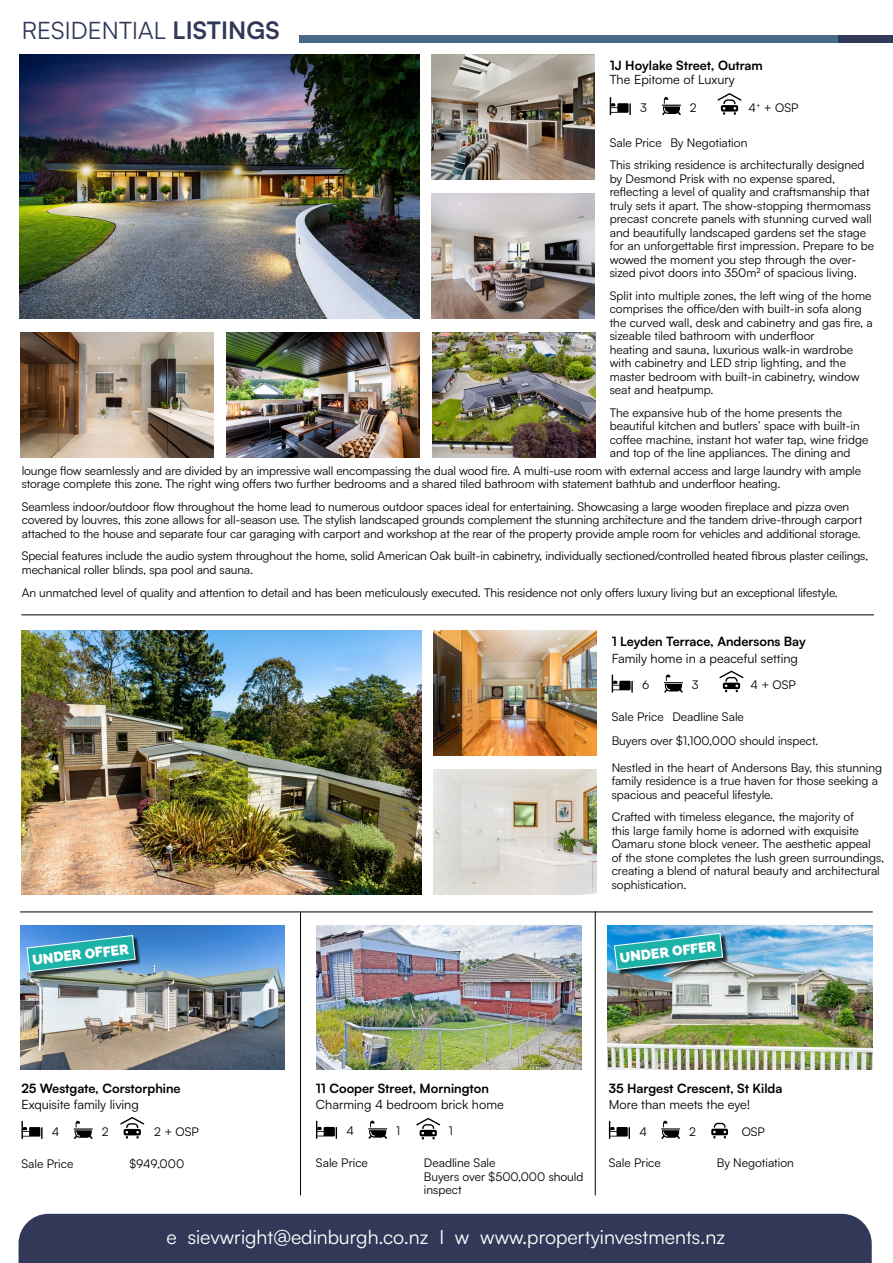
<style>
.page{position:relative;width:893px;height:1263px;background:#fff}
.page>*{position:absolute;margin:0;border:0;box-sizing:border-box;transform-origin:0 0}
.t1{font:24px "Satoshi";letter-spacing:.005em;color:#323857}
.t2{font:19.5px "Satoshi";color:#fff}
.t3{font:800 14.1px "Raleway";color:#fff}
.t4{font:700 12.75px "Satoshi";color:#000}
.t5{font:12.75px "Satoshi";color:#000}
.t6{font:12px/13.5px "Satoshi";letter-spacing:-.005em;color:#000}
.s1{font-weight:700}
</style>
<div class="page">
<svg style="left:120px;top:1117px;width:24px;height:21px"></svg>
<img style="left:20px;top:925px;width:265px;height:145px">
<svg style="left:74px;top:1121px;width:19px;height:18px"></svg>
<svg style="left:21px;top:1121px;width:22px;height:18px"></svg>
<div style="left:19px;top:1214px;width:853px;height:49px;background:#323857"></div>
<div style="left:299px;top:35px;width:540px;height:8px;background:#4a6986"></div>
<div style="left:839px;top:35px;width:54px;height:8px;background:#323857"></div>
<div style="left:28px;top:936px;width:114px;height:42px;background:#000;opacity:.75"></div>
<svg style="left:26px;top:934px;width:110px;height:39px"></svg>
<img style="left:20px;top:54px;width:400px;height:265px">
<svg style="left:717px;top:93px;width:25px;height:22px"></svg>
<svg style="left:662px;top:97px;width:19px;height:18px"></svg>
<svg style="left:610px;top:97px;width:21px;height:18px"></svg>
<img style="left:431px;top:194px;width:163px;height:125px">
<img style="left:431px;top:54px;width:163px;height:125px">
<img style="left:22px;top:630px;width:400px;height:265px">
<svg style="left:719px;top:671px;width:25px;height:21px"></svg>
<svg style="left:664px;top:674px;width:19px;height:19px"></svg>
<svg style="left:612px;top:674px;width:21px;height:19px"></svg>
<img style="left:433px;top:770px;width:163px;height:125px">
<img style="left:433px;top:630px;width:163px;height:125px">
<hr style="left:21px;top:614px;width:853px;height:1px;background:#000">
<hr style="left:595px;top:911px;width:1px;height:284px;background:#000">
<hr style="left:300px;top:912px;width:1px;height:283px;background:#000">
<img style="left:316px;top:925px;width:265px;height:145px">
<svg style="left:368px;top:1120px;width:19px;height:19px"></svg>
<svg style="left:316px;top:1121px;width:21px;height:18px"></svg>
<svg style="left:416px;top:1118px;width:24px;height:21px"></svg>
<img style="left:608px;top:925px;width:264px;height:145px">
<svg style="left:661px;top:1121px;width:19px;height:18px"></svg>
<svg style="left:711px;top:1123px;width:17px;height:15px"></svg>
<svg style="left:609px;top:1121px;width:21px;height:18px"></svg>
<div style="left:615px;top:934px;width:114px;height:42px;background:#000;opacity:.75"></div>
<svg style="left:613px;top:932px;width:111px;height:38px"></svg>
<hr style="left:20px;top:911px;width:853px;height:1px;background:#000">
<img style="left:226px;top:332px;width:194px;height:125px">
<img style="left:432px;top:332px;width:163px;height:125px">
<img style="left:21px;top:332px;width:193px;height:125px">
<h1 class="t1" style="left:22px;top:14px;width:259px">RESIDENTIAL <span class="s1">LISTINGS</span></h1>
<p class="t4" style="left:610px;top:56px;width:155px">1J Hoylake Street, Outram</p>
<p class="t5" style="left:610px;top:71px;width:127px">The Epitome of Luxury</p>
<p class="t6" style="left:640px;top:100px;width:8px">3</p>
<p class="t6" style="left:690px;top:100px;width:8px">2</p>
<p class="t6" style="left:748px;top:100px;width:52px">4<sup>+</sup> + OSP</p>
<p class="t6" style="left:610px;top:131px;width:256px;line-height:22.5px">Sale Price By Negotiation<br>This striking residence is architecturally designed</p>
<p class="t6" style="left:610px;top:171px;width:266px">by Desmond Prisk with no expense spared, reflecting a level of quality and craftsmanship that truly sets it apart. The show-stopping thermomass precast concrete panels with stunning curved wall and beautifully landscaped gardens set the stage for an unforgettable first impression. Prepare to be wowed the moment you step through the over&shy;sized pivot doors into 350m² of spacious living.</p>
<p class="t6" style="left:610px;top:288px;width:265px">Split into multiple zones, the left wing of the home comprises the office/den with built-in sofa along the curved wall, desk and cabinetry and gas fire, a sizeable tiled bathroom with underfloor<br>heating and sauna, luxurious walk-in wardrobe with cabinetry and LED strip lighting, and the master bedroom with built-in cabinetry, window seat and heatpump.</p>
<p class="t6" style="left:610px;top:405px;width:260px">The expansive hub of the home presents the beautiful kitchen and butlers’ space with built-in coffee machine, instant hot water tap, wine fridge and top of the line appliances. The dining and</p>
<p class="t6" style="left:22px;top:463px;width:841px">lounge flow seamlessly and are divided by an impressive wall encompassing the dual wood fire. A multi-use room with external access and large laundry with ample storage complete this zone. The right wing offers two further bedrooms and a shared tiled bathroom with statement bathtub and underfloor heating.</p>
<p class="t6" style="left:22px;top:499px;width:842px">Seamless indoor/outdoor flow throughout the home lead to numerous outdoor spaces ideal for entertaining. Showcasing a large wooden fireplace and pizza oven covered by louvres, this zone allows for all-season use. The stylish landscaped grounds complement the stunning architecture and the tandem drive-through carport attached to the house and separate four car garaging with carport and workshop at the rear of the property provide ample room for vehicles and additional storage.</p>
<p class="t6" style="left:22px;top:549px;width:848px">Special features include the audio system throughout the home, solid American Oak built-in cabinetry, individually sectioned/controlled heated fibrous plaster ceilings, mechanical roller blinds, spa pool and sauna.</p>
<p class="t6" style="left:22px;top:585px;width:818px">An unmatched level of quality and attention to detail and has been meticulously executed. This residence not only offers luxury living but an exceptional lifestyle.</p>
<p class="t4" style="left:612px;top:632px;width:196px">1 Leyden Terrace, Andersons Bay</p>
<p class="t5" style="left:612px;top:650px;width:188px">Family home in a peaceful setting</p>
<p class="t6" style="left:642px;top:678px;width:9px">6</p>
<p class="t6" style="left:692px;top:678px;width:8px">3</p>
<p class="t6" style="left:750px;top:678px;width:47px">4 + OSP</p>
<p class="t6" style="left:612px;top:705px;width:208px;line-height:23.4px">Sale Price Deadline Sale<br>Buyers over $1,100,000 should inspect.</p>
<p class="t6" style="left:612px;top:760px;width:272px">Nestled in the heart of Andersons Bay, this stunning family residence is a true haven for those seeking a spacious and peaceful lifestyle.</p>
<p class="t6" style="left:612px;top:809px;width:274px">Crafted with timeless elegance, the majority of<br>this large family home is adorned with exquisite Oamaru stone block veneer. The aesthetic appeal<br>of the stone completes the lush green surroundings, creating a blend of natural beauty and architectural sophistication.</p>
<p class="t3" style="left:32px;top:952px;width:98px;rotate:-7deg">UNDER OFFER</p>
<p class="t3" style="left:619px;top:950px;width:98px;rotate:-7deg">UNDER OFFER</p>
<p class="t4" style="left:21px;top:1079px;width:161px">25 Westgate, Corstorphine</p>
<p class="t5" style="left:21px;top:1096px;width:119px">Exquisite family living</p>
<p class="t4" style="left:316px;top:1078px;width:174px">11 Cooper Street, Mornington</p>
<p class="t5" style="left:316px;top:1096px;width:189px">Charming 4 bedroom brick home</p>
<p class="t4" style="left:609px;top:1079px;width:175px">35 Hargest Crescent, St Kilda</p>
<p class="t5" style="left:609px;top:1096px;width:143px">More than meets the eye!</p>
<p class="t6" style="left:52px;top:1124px;width:9px">4</p>
<p class="t6" style="left:102px;top:1124px;width:8px">2</p>
<p class="t6" style="left:154px;top:1124px;width:46px">2 + OSP</p>
<p class="t6" style="left:346px;top:1124px;width:9px">4</p>
<p class="t6" style="left:396px;top:1124px;width:6px">1</p>
<p class="t6" style="left:449px;top:1124px;width:6px">1</p>
<p class="t6" style="left:639px;top:1124px;width:9px">4</p>
<p class="t6" style="left:689px;top:1124px;width:8px">2</p>
<p class="t6" style="left:742px;top:1124px;width:25px">OSP</p>
<p class="t6" style="left:21px;top:1156px;width:53px">Sale Price</p>
<p class="t6" style="left:129px;top:1156px;width:56px">$949,000</p>
<p class="t6" style="left:316px;top:1156px;width:53px">Sale Price</p>
<p class="t6" style="left:424px;top:1156px;width:161px">Deadline Sale<br>Buyers over $500,000 should inspect</p>
<p class="t6" style="left:609px;top:1156px;width:53px">Sale Price</p>
<p class="t6" style="left:717px;top:1156px;width:79px">By Negotiation</p>
<h2 class="t2" style="left:167px;top:1224px;width:560px">e sievwright@edinburgh.co.nz I w www.propertyinvestments.nz</h2>
</div>
